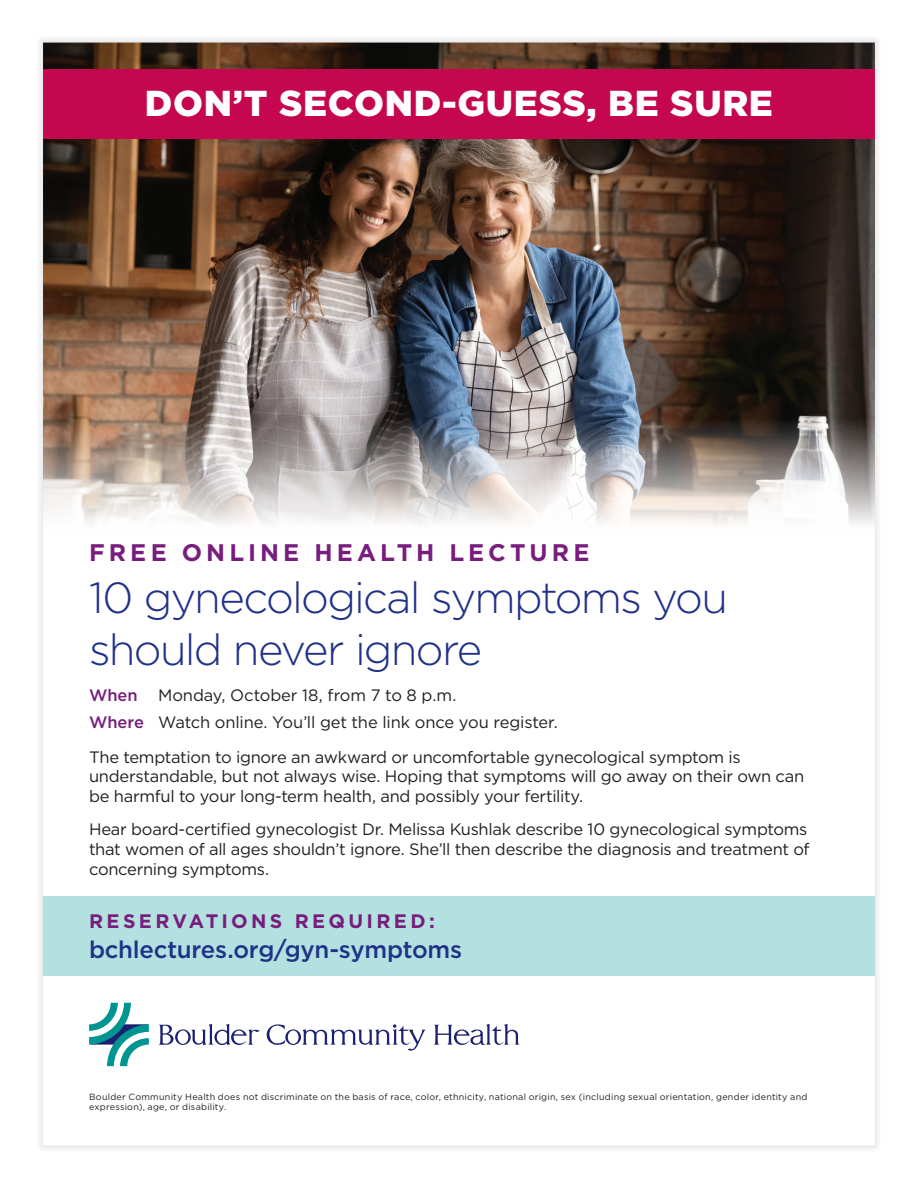
<style>
.page{position:relative;width:918px;height:1188px;background:#fff}
.page>*{position:absolute;margin:0;border:0;box-sizing:border-box;transform-origin:0 0}
.t1{font:300 43.5px/52.2px "Gotham";letter-spacing:-.04em;color:#203188}
.t2{font:900 36px "Gotham";letter-spacing:.02em;color:#fff}
.t3{font:500 24px "Gotham";letter-spacing:-.01em;color:#203188}
.t4{font:700 24px "Gotham";letter-spacing:.17em;color:#781d7d}
.t5{font:700 19.5px "Gotham";letter-spacing:.175em;color:#781d7d}
.t6{font:16.5px/19.8px "Gotham";letter-spacing:-.02em;color:#231f20}
.t7{font:9px/10.5px "Gotham";letter-spacing:.025em;color:#231f20}
.s1{font-weight:500;color:#781d7d}
</style>
<div class="page">
<div style="left:0;top:0;width:918px;height:1188px;background:#231f20;opacity:.2"></div>
<h2 class="t2" style="left:145px;top:78px;width:630px">DON’T SECOND-GUESS, BE SURE</h2>
<h3 class="t4" style="left:89px;top:536px;width:502px">FREE ONLINE HEALTH LECTURE</h3>
<h1 class="t1" style="left:89px;top:570px;width:641px">10 gynecological symptoms you should never ignore</h1>
<p class="t6" style="left:89px;top:682px;width:470px;line-height:26.5px"><span class="s1">When</span> Monday, October 18, from 7 to 8 p.m.<br><span class="s1">Where</span> Watch online. You’ll get the link once you register.</p>
<p class="t6" style="left:89px;top:746px;width:717px">The temptation to ignore an awkward or uncomfortable gynecological symptom is understandable, but not always wise. Hoping that symptoms will go away on their own can be harmful to your long-term health, and possibly your fertility.</p>
<p class="t6" style="left:89px;top:819px;width:722px">Hear board-certified gynecologist Dr. Melissa Kushlak describe 10 gynecological symptoms that women of all ages shouldn’t ignore. She’ll then describe the diagnosis and treatment of concerning symptoms.</p>
<p class="t5" style="left:89px;top:908px;width:347px">RESERVATIONS REQUIRED:</p>
<h3 class="t3" style="left:89px;top:933px;width:375px">bchlectures.org/gyn-symptoms</h3>
<p class="t7" style="left:89px;top:1091px;width:720px">Boulder Community Health does not discriminate on the basis of race, color, ethnicity, national origin, sex (including sexual orientation, gender identity and expression), age, or disability.</p>
</div>
